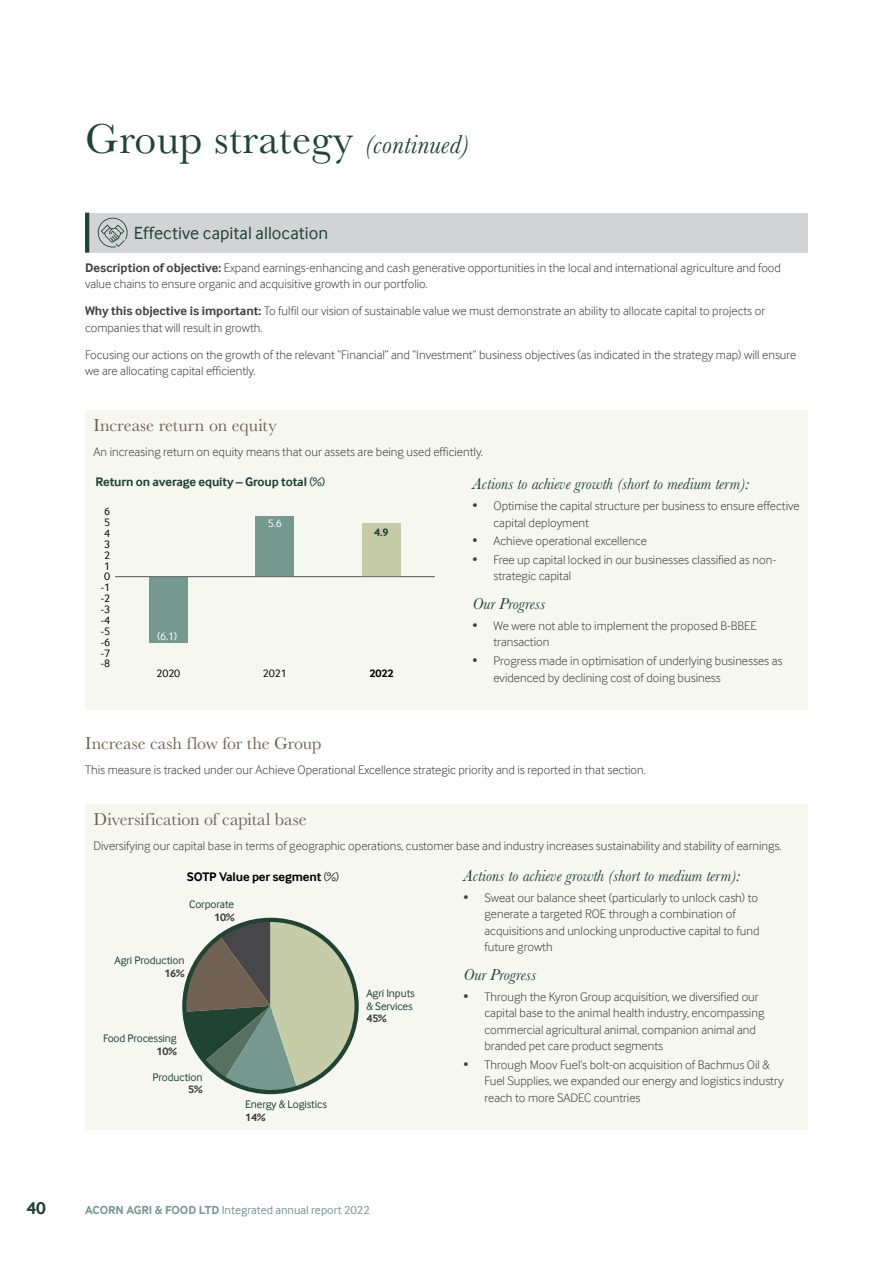
<style>
.page{position:relative;width:893px;height:1263px;background:#fff}
.page>*{position:absolute;margin:0;border:0;box-sizing:border-box;transform-origin:0 0}
.t1{font:43.5px "Baskerville";letter-spacing:.01em;color:#204333}
.t2{font:18px "Baskerville";color:#716152}
.t3{font:18px "Inter Face";color:#204333}
.t4{font:700 18px "Inter Face";color:#204333}
.t5{font:italic 16.5px "Baskerville";color:#204333}
.t6{font:300 12.75px/16.5px "Inter Face";color:#414042}
.t7{font:700 12.75px "Inter Face";letter-spacing:-.01em;color:#204333}
.t8{font:700 12.75px "Inter Face";letter-spacing:-.01em;color:#000}
.t9{font:12px "Inter Face";color:#75988f}
.t10{font:11.25px/12.8px "Inter Face";letter-spacing:-.01em;color:#204333}
.t11{font:11.25px "Inter Face";letter-spacing:-.01em;color:#000}
.t12{font:700 11.25px "Inter Face";letter-spacing:-.01em;color:#414042}
.t13{font:11.25px "Inter Face";color:#fff}
.t14{font:700 11.25px "Inter Face";color:#000}
.t15{font:700 11.25px "Inter Face";color:#204333}
.s1{font-style:italic;font-size:27px}
.s2{font-weight:700}
.s3{font-weight:400}
.s4{font-weight:300}
</style>
<div class="page">
<div style="left:85px;top:213px;width:723px;height:40px;background:#d1d3d4"></div>
<svg style="left:98px;top:218px;width:30px;height:29px"></svg>
<hr style="left:85px;top:213px;width:4px;height:40px;background:#204333">
<div style="left:85px;top:411px;width:723px;height:299px;background:#f7f7f2"></div>
<div style="left:85px;top:805px;width:723px;height:325px;background:#f7f7f2"></div>
<div style="left:149px;top:577px;width:39px;height:66px;background:#75988f"></div>
<div style="left:256px;top:516px;width:38px;height:61px;background:#75988f"></div>
<div style="left:362px;top:523px;width:39px;height:54px;background:#c6cba7"></div>
<hr style="left:115px;top:576px;width:320px;height:1px;background:#6d6e71">
<svg style="left:184px;top:921px;width:170px;height:173px"></svg>
<div style="left:182px;top:918px;width:177px;height:176px;border:4px solid #204333;border-radius:50%"></div>
<h1 class="t1" style="left:85px;top:112px;width:386px">Group strategy <span class="s1">(continued)</span></h1>
<h2 class="t3" style="left:134px;top:222px;width:196px">Effective capital allocation</h2>
<p class="t6" style="left:85px;top:259px;width:697px"><span class="s2">Description of objective:</span> Expand earnings-enhancing and cash generative opportunities in the local and international agriculture and food value chains to ensure organic and acquisitive growth in our portfolio.</p>
<p class="t6" style="left:85px;top:303px;width:682px"><span class="s2">Why this objective is important:</span> To fulfil our vision of sustainable value we must demonstrate an ability to allocate capital to projects or companies that will result in growth.</p>
<p class="t6" style="left:85px;top:346px;width:713px">Focusing our actions on the growth of the relevant “Financial” and “Investment” business objectives (as indicated in the strategy map) will ensure we are allocating capital efficiently.</p>
<h2 class="t2" style="left:94px;top:414px;width:185px">Increase return on equity</h2>
<p class="t6" style="left:94px;top:443px;width:391px">An increasing return on equity means that our assets are being used efficiently.</p>
<p class="t7" style="left:96px;top:474px;width:231px">Return on average equity – Group total <span class="s3">(%)</span></p>
<p class="t11" style="left:104px;top:505px;width:8px">6</p>
<p class="t11" style="left:104px;top:516px;width:8px">5</p>
<p class="t11" style="left:104px;top:527px;width:8px">4</p>
<p class="t11" style="left:104px;top:538px;width:8px">3</p>
<p class="t11" style="left:104px;top:549px;width:8px">2</p>
<p class="t11" style="left:104px;top:559px;width:8px">1</p>
<p class="t11" style="left:104px;top:570px;width:8px">0</p>
<p class="t11" style="left:101px;top:581px;width:11px">-1</p>
<p class="t11" style="left:101px;top:592px;width:11px">-2</p>
<p class="t11" style="left:101px;top:603px;width:11px">-3</p>
<p class="t11" style="left:101px;top:614px;width:11px">-4</p>
<p class="t11" style="left:101px;top:625px;width:11px">-5</p>
<p class="t11" style="left:101px;top:635px;width:11px">-6</p>
<p class="t11" style="left:101px;top:646px;width:11px">-7</p>
<p class="t11" style="left:101px;top:657px;width:11px">-8</p>
<p class="t13" style="left:157px;top:629px;width:21px">(6.1)</p>
<p class="t13" style="left:268px;top:517px;width:16px">5.6</p>
<p class="t15" style="left:374px;top:526px;width:16px">4.9</p>
<p class="t11" style="left:156px;top:666px;width:25px">2020</p>
<p class="t11" style="left:263px;top:666px;width:25px">2021</p>
<p class="t14" style="left:369px;top:666px;width:25px">2022</p>
<p class="t5" style="left:472px;top:473px;width:278px">Actions to achieve growth (short to medium term):</p>
<p class="t6" style="left:493px;top:498px;width:308px;text-indent:-21px">• Optimise the capital structure per business to ensure effective capital deployment</p>
<p class="t6" style="left:472px;top:533px;width:176px">• Achieve operational excellence</p>
<p class="t6" style="left:493px;top:551px;width:284px;text-indent:-21px">• Free up capital locked in our businesses classified as non&shy;strategic capital</p>
<p class="t5" style="left:472px;top:593px;width:74px">Our Progress</p>
<p class="t6" style="left:493px;top:617px;width:265px;text-indent:-21px">• We were not able to implement the proposed B-BBEE transaction</p>
<p class="t6" style="left:493px;top:652px;width:290px;text-indent:-21px">• Progress made in optimisation of underlying businesses as evidenced by declining cost of doing business</p>
<h2 class="t2" style="left:85px;top:731px;width:238px">Increase cash flow for the Group</h2>
<p class="t6" style="left:85px;top:761px;width:562px">This measure is tracked under our Achieve Operational Excellence strategic priority and is reported in that section.</p>
<h2 class="t2" style="left:94px;top:808px;width:215px">Diversification of capital base</h2>
<p class="t6" style="left:94px;top:838px;width:690px">Diversifying our capital base in terms of geographic operations, customer base and industry increases sustainability and stability of earnings.</p>
<p class="t8" style="left:187px;top:869px;width:154px">SOTP Value per segment <span class="s4">(%)</span></p>
<p class="t10" style="left:189px;top:898px;width:47px">Corporate</p>
<p class="t12" style="left:214px;top:910px;width:22px">10%</p>
<p class="t10" style="left:114px;top:954px;width:72px">Agri Production</p>
<p class="t12" style="left:164px;top:967px;width:22px">16%</p>
<p class="t10" style="left:103px;top:1032px;width:75px">Food Processing</p>
<p class="t12" style="left:157px;top:1044px;width:22px">10%</p>
<p class="t10" style="left:152px;top:1070px;width:52px">Production</p>
<p class="t12" style="left:188px;top:1083px;width:16px">5%</p>
<p class="t10" style="left:245px;top:1098px;width:83px">Energy &amp; Logistics</p>
<p class="t12" style="left:245px;top:1111px;width:22px">14%</p>
<p class="t10" style="left:366px;top:986px;width:50px">Agri Inputs &amp; Services</p>
<p class="t12" style="left:366px;top:1012px;width:22px">45%</p>
<h2 class="t4" style="left:26px;top:1198px;width:21px">40</h2>
<p class="t9" style="left:85px;top:1203px;width:286px"><span class="s2">ACORN AGRI &amp; FOOD LTD</span> Integrated annual report 2022</p>
<p class="t5" style="left:463px;top:865px;width:278px">Actions to achieve growth (short to medium term):</p>
<p class="t6" style="left:484px;top:889px;width:276px;text-indent:-21px">• Sweat our balance sheet (particularly to unlock cash) to generate a targeted ROE through a combination of acquisitions and unlocking unproductive capital to fund future growth</p>
<p class="t5" style="left:463px;top:964px;width:74px">Our Progress</p>
<p class="t6" style="left:484px;top:988px;width:281px;text-indent:-21px">• Through the Kyron Group acquisition, we diversified our capital base to the animal health industry, encompassing commercial agricultural animal, companion animal and branded pet care product segments</p>
<p class="t6" style="left:484px;top:1056px;width:301px;text-indent:-21px">• Through Moov Fuel’s bolt-on acquisition of Bachmus Oil &amp;<br>Fuel Supplies, we expanded our energy and logistics industry reach to more SADEC countries</p>
</div>
